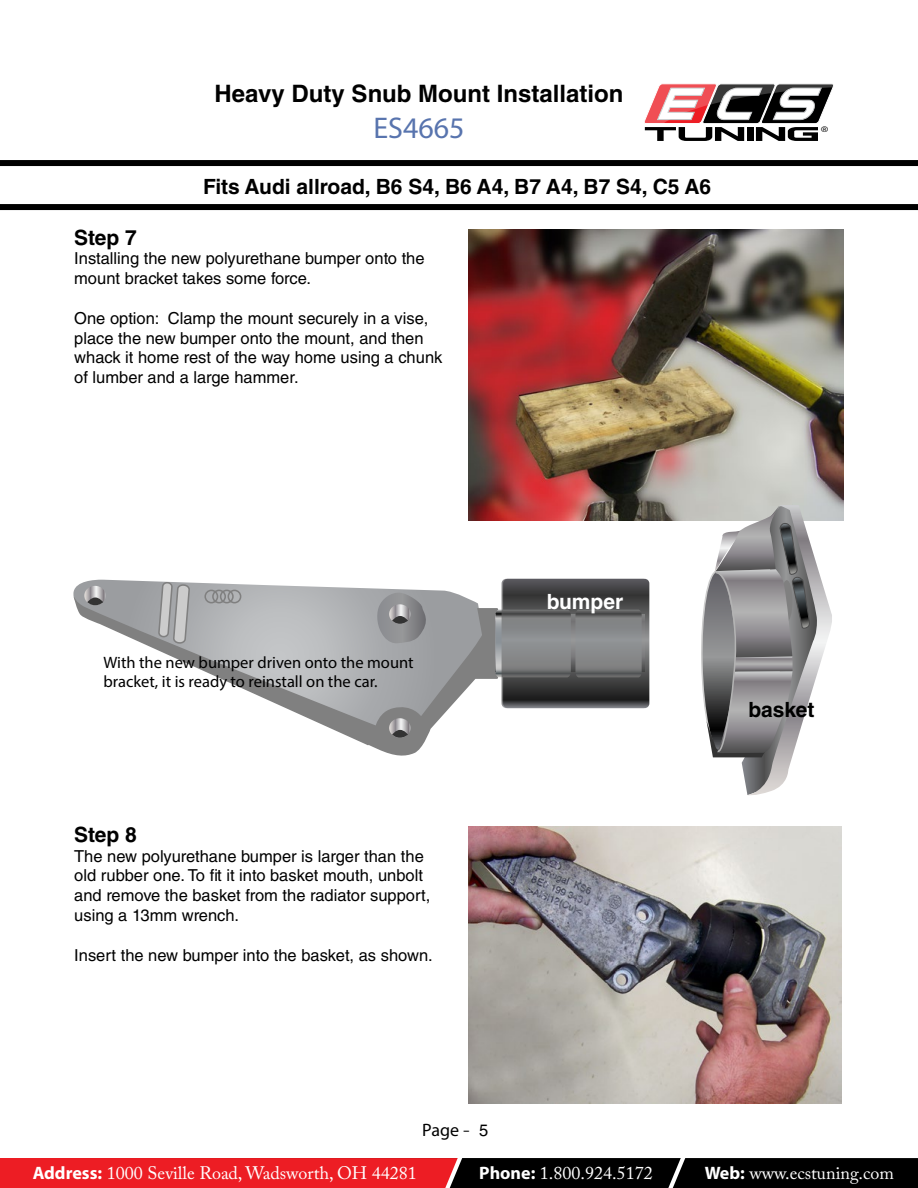
<style>
.page{position:relative;width:918px;height:1188px;background:#fff}
.page>*{position:absolute;margin:0;border:0;box-sizing:border-box;transform-origin:0 0}
.t1{font:30px "Myriad Pro";color:#5874ae}
.t2{font:700 24px "Helvetica LT Std";color:#000}
.t3{font:700 21px "Helvetica LT Std";color:#000}
.t4{font:700 21px "Helvetica LT Std";color:#fff}
.t5{font:18px "Adobe Caslon Pro";color:#fff}
.t6{font:18px "Myriad Pro";color:#000}
.t7{font:16.5px/19.8px "Helvetica LT Std";color:#000}
.t8{font:16.5px/19.8px "Myriad Pro";color:#000}
.t9{font:12.6px "Myriad";color:#000;scale:1.19 1}
.s1{font-family:"Adobe Caslon Pro"}
.s2{font-family:"Helvetica LT Std";font-size:16.5px}
.s3{font-family:"Myriad Pro";font-weight:700}
</style>
<div class="page">
<svg style="left:644px;top:83px;width:190px;height:58px"></svg>
<svg style="left:0;top:1158px;width:918px;height:30px;background:#771114"></svg>
<div style="left:0;top:160px;width:918px;height:6px;background:#000"></div>
<div style="left:0;top:204px;width:918px;height:6px;background:#000"></div>
<img style="left:468px;top:230px;width:376px;height:290px">
<img style="left:468px;top:827px;width:374px;height:277px">
<svg style="left:73px;top:580px;width:287px;height:16px"></svg>
<svg style="left:73px;top:596px;width:287px;height:146px"></svg>
<svg style="left:159px;top:581px;width:30px;height:63px;background:#b1b2b2"></svg>
<div style="left:204px;top:590px;width:14px;height:13px;border:2px solid #808080;border-radius:50%"></div>
<div style="left:212px;top:590px;width:14px;height:13px;border:2px solid #808080;border-radius:50%"></div>
<div style="left:220px;top:590px;width:14px;height:13px;border:2px solid #808080;border-radius:50%"></div>
<div style="left:228px;top:590px;width:13px;height:13px;border:2px solid #808080;border-radius:50%"></div>
<svg style="left:699px;top:505px;width:135px;height:291px"></svg>
<svg style="left:360px;top:579px;width:289px;height:177px"></svg>
<svg style="left:84px;top:586px;width:22px;height:19px"></svg>
<h2 class="t2" style="left:215px;top:79px;width:410px">Heavy Duty Snub Mount Installation</h2>
<h1 class="t1" style="left:373px;top:109px;width:93px">ES4665</h1>
<p class="t3" style="left:203px;top:174px;width:510px">Fits Audi allroad, B6 S4, B6 A4, B7 A4, B7 S4, C5 A6</p>
<p class="t3" style="left:74px;top:224px;width:64px">Step 7</p>
<p class="t7" style="left:74px;top:249px;width:352px">Installing the new polyurethane bumper onto the mount bracket takes some force.</p>
<p class="t7" style="left:74px;top:308px;width:370px">One option: Clamp the mount securely in a vise, place the new bumper onto the mount, and then whack it home rest of the way home using a chunk of lumber and a large hammer.</p>
<p class="t9" style="left:821px;top:125px;width:8px">®</p>
<p class="t8" style="left:104px;top:652px;width:312px">With the new bumper driven onto the mount bracket, it is ready to reinstall on the car.</p>
<p class="t3" style="left:74px;top:822px;width:64px">Step 8</p>
<p class="t7" style="left:74px;top:846px;width:358px">The new polyurethane bumper is larger than the old rubber one. To fit it into basket mouth, unbolt and remove the basket from the radiator support, using a 13mm wrench.</p>
<p class="t7" style="left:74px;top:945px;width:360px">Insert the new bumper into the basket, as shown.</p>
<p class="t4" style="left:547px;top:589px;width:78px">bumper</p>
<p class="t6" style="left:422px;top:1119px;width:68px">Page <span class="s1">-</span> <span class="s2">5</span></p>
<p class="t3" style="left:748px;top:697px;width:68px">basket</p>
<p class="t5" style="left:33px;top:1162px;width:386px"><span class="s3">Address:</span> 1000 Seville Road, Wadsworth, OH 44281</p>
<p class="t5" style="left:479px;top:1162px;width:175px"><span class="s3">Phone:</span> 1.800.924.5172</p>
<p class="t5" style="left:705px;top:1162px;width:191px"><span class="s3">Web:</span> www.ecstuning.com</p>
</div>
